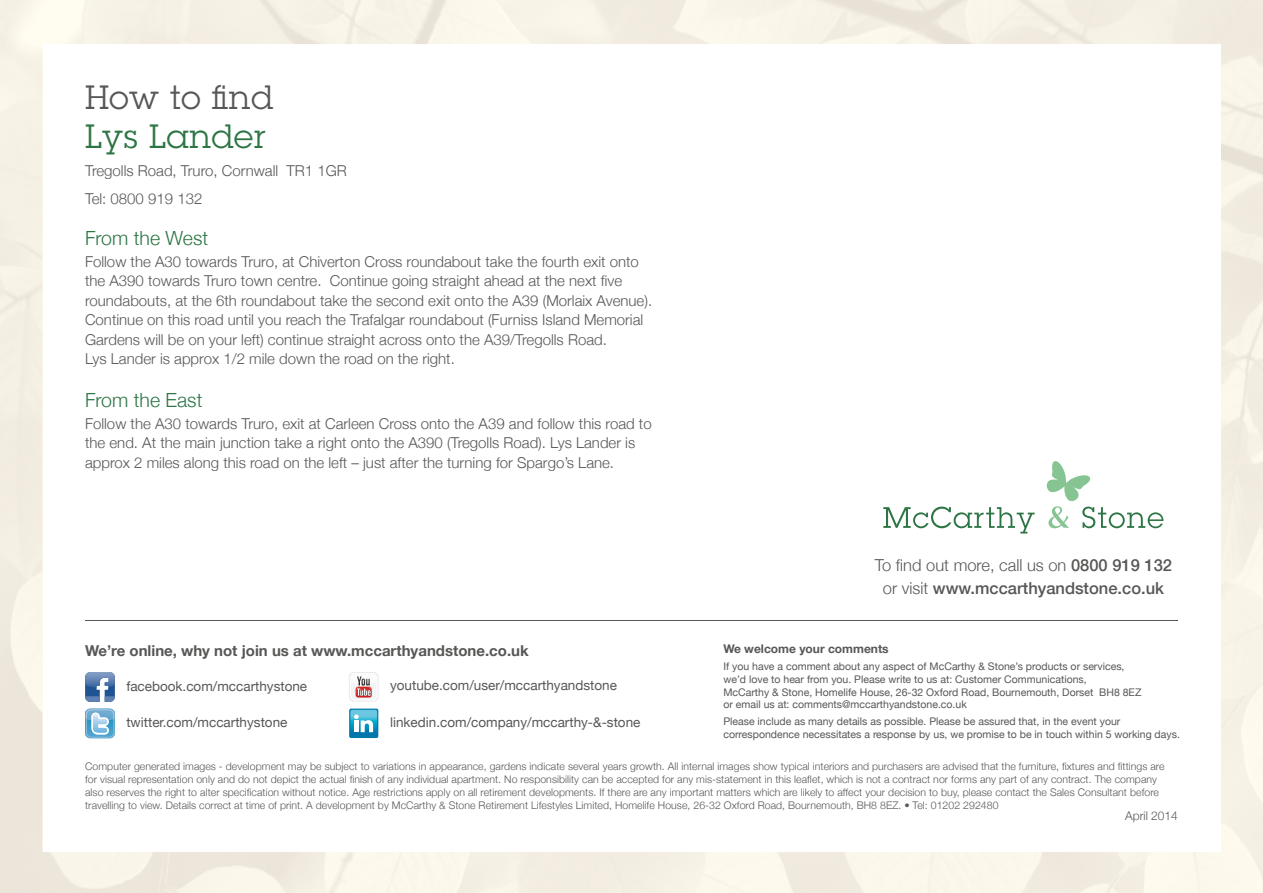
<style>
.page{position:relative;width:1263px;height:893px;background:#fff}
.page>*{position:absolute;margin:0;border:0;box-sizing:border-box;transform-origin:0 0}
.t1{font:33px "Lubalin Graph Std";letter-spacing:.02em;color:#575756}
.t2{font:33px "Lubalin Graph Std";letter-spacing:.02em;color:#2d7545}
.t3{font:300 19.5px "Helvetica Neue";color:#2d7545}
.t4{font:500 16.5px/22.5px "Helvetica Neue";color:#575756;text-align:center}
.t5{font:300 15px/19.5px "Helvetica Neue";color:#575756}
.t6{font:700 15px "Helvetica Neue";color:#575756}
.t7{font:13.5px "Helvetica Neue";color:#575756}
.t8{font:700 12px "Helvetica Neue";color:#575756}
.t9{font:300 12px "Helvetica Neue";color:#575756}
.t10{font:300 10.5px/12.8px "Helvetica Neue";letter-spacing:.005em;color:#575756}
.t11{font:10.5px/12.6px "Helvetica Neue";color:#575756}
.s1{font-weight:300}
</style>
<div class="page">
<svg style="left:883px;top:507px;width:152px;height:26px"></svg>
<svg style="left:1046px;top:461px;width:117px;height:67px"></svg>
<svg style="left:85px;top:672px;width:30px;height:30px"></svg>
<hr style="left:85px;top:721px;width:30px;height:1px;background:#2d96c3">
<hr style="left:85px;top:722px;width:30px;height:1px;background:#2e97c4">
<hr style="left:85px;top:723px;width:30px;height:1px;background:#3298c5">
<hr style="left:85px;top:724px;width:30px;height:1px;background:#3499c6">
<hr style="left:85px;top:725px;width:30px;height:1px;background:#369ac6">
<hr style="left:85px;top:726px;width:30px;height:1px;background:#399bc8">
<hr style="left:85px;top:727px;width:30px;height:1px;background:#3b9cc8">
<hr style="left:85px;top:728px;width:30px;height:1px;background:#3e9dca">
<hr style="left:85px;top:729px;width:30px;height:1px;background:#409ecb">
<hr style="left:85px;top:730px;width:30px;height:1px;background:#429ecb">
<hr style="left:85px;top:731px;width:30px;height:1px;background:#45a0cd">
<hr style="left:85px;top:732px;width:30px;height:1px;background:#46a1ce">
<hr style="left:85px;top:733px;width:30px;height:1px;background:#4aa2cf">
<hr style="left:85px;top:734px;width:30px;height:1px;background:#4ba3d0">
<hr style="left:85px;top:735px;width:30px;height:1px;background:#4da3d1">
<hr style="left:85px;top:736px;width:30px;height:1px;background:#50a5d2">
<hr style="left:85px;top:737px;width:30px;height:1px;background:#51a5d3">
<hr style="left:85px;top:738px;width:30px;height:1px;background:#52a6d3">
<hr style="left:85px;top:709px;width:30px;height:1px;background:#76aed4">
<hr style="left:85px;top:710px;width:30px;height:1px;background:#75add4">
<hr style="left:85px;top:711px;width:30px;height:1px;background:#72acd3">
<hr style="left:85px;top:712px;width:30px;height:1px;background:#70acd3">
<hr style="left:85px;top:713px;width:30px;height:1px;background:#6fabd2">
<hr style="left:85px;top:714px;width:30px;height:1px;background:#6daad1">
<hr style="left:85px;top:715px;width:30px;height:1px;background:#6ba9d1">
<hr style="left:85px;top:716px;width:30px;height:1px;background:#68a8d0">
<hr style="left:85px;top:717px;width:30px;height:1px;background:#67a8d0">
<hr style="left:85px;top:718px;width:30px;height:1px;background:#65a7cf">
<hr style="left:85px;top:719px;width:30px;height:1px;background:#63a6ce">
<hr style="left:85px;top:720px;width:30px;height:1px;background:#61a6ce">
<svg style="left:86px;top:709px;width:28px;height:29px"></svg>
<div style="left:349px;top:672px;width:30px;height:30px;background:#eae9ea;border-radius:5px"></div>
<svg style="left:350px;top:673px;width:28px;height:28px"></svg>
<div style="left:351px;top:674px;width:26px;height:26px;background:#f3f4f5;border-radius:5px"></div>
<svg style="left:351px;top:674px;width:26px;height:24px"></svg>
<svg style="left:349px;top:709px;width:29px;height:29px"></svg>
<svg style="left:350px;top:710px;width:27px;height:27px"></svg>
<hr style="left:85px;top:620px;width:1093px;height:1px;background:#575756">
<h1 class="t1" style="left:85px;top:76px;width:190px">How to find</h1>
<h1 class="t2" style="left:85px;top:116px;width:182px">Lys Lander</h1>
<h3 class="t5" style="left:85px;top:157px;width:263px;line-height:28px">Tregolls Road, Truro, Cornwall TR1 1GR<br>Tel: 0800 919 132</h3>
<h2 class="t3" style="left:85px;top:226px;width:125px">From the West</h2>
<p class="t5" style="left:85px;top:251px;width:569px">Follow the A30 towards Truro, at Chiverton Cross roundabout take the fourth exit onto the A390 towards Truro town centre. Continue going straight ahead at the next five roundabouts, at the 6th roundabout take the second exit onto the A39 (Morlaix Avenue).<br>Continue on this road until you reach the Trafalgar roundabout (Furniss Island Memorial Gardens will be on your left) continue straight across onto the A39/Tregolls Road.<br>Lys Lander is approx 1/2 mile down the road on the right.</p>
<h2 class="t3" style="left:85px;top:388px;width:119px">From the East</h2>
<p class="t5" style="left:85px;top:413px;width:568px">Follow the A30 towards Truro, exit at Carleen Cross onto the A39 and follow this road to the end. At the main junction take a right onto the A390 (Tregolls Road). Lys Lander is approx 2 miles along this road on the left – just after the turning for Spargo’s Lane.</p>
<h3 class="t4" style="left:875px;top:554px;width:299px"><span class="s1">To find out more, call us on</span> 0800 919 132 <span class="s1">or visit</span> www.mccarthyandstone.co.uk</h3>
<h3 class="t6" style="left:85px;top:641px;width:445px">We’re online, why not join us at www.mccarthyandstone.co.uk</h3>
<p class="t8" style="left:723px;top:642px;width:167px">We welcome your comments</p>
<p class="t11" style="left:723px;top:660px;width:419px">If you have a comment about any aspect of McCarthy &amp; Stone’s products or services, we’d love to hear from you. Please write to us at: Customer Communications,<br>McCarthy &amp; Stone, Homelife House, 26-32 Oxford Road, Bournemouth, Dorset BH8 8EZ or email us at: comments@mccarthyandstone.co.uk</p>
<p class="t11" style="left:723px;top:715px;width:458px">Please include as many details as possible. Please be assured that, in the event your correspondence necessitates a response by us, we promise to be in touch within 5 working days.</p>
<p class="t10" style="left:85px;top:760px;width:1081px">Computer generated images - development may be subject to variations in appearance, gardens indicate several years growth. All internal images show typical interiors and purchasers are advised that the furniture, fixtures and fittings are for visual representation only and do not depict the actual finish of any individual apartment. No responsibility can be accepted for any mis-statement in this leaflet, which is not a contract nor forms any part of any contract. The company also reserves the right to alter specification without notice. Age restrictions apply on all retirement developments. If there are any important matters which are likely to affect your decision to buy, please contact the Sales Consultant before travelling to view. Details correct at time of print. A development by McCarthy &amp; Stone Retirement Lifestyles Limited, Homelife House, 26-32 Oxford Road, Bournemouth, BH8 8EZ. • Tel: 01202 292480</p>
<p class="t7" style="left:390px;top:677px;width:228px">youtube.com/user/mccarthyandstone</p>
<p class="t7" style="left:126px;top:678px;width:182px">facebook.com/mccarthystone</p>
<p class="t7" style="left:126px;top:714px;width:163px">twitter.com/mccarthystone</p>
<p class="t7" style="left:390px;top:714px;width:252px">linkedin.com/company/mccarthy-&amp;-stone</p>
<p class="t9" style="left:1125px;top:808px;width:54px">April 2014</p>
</div>
